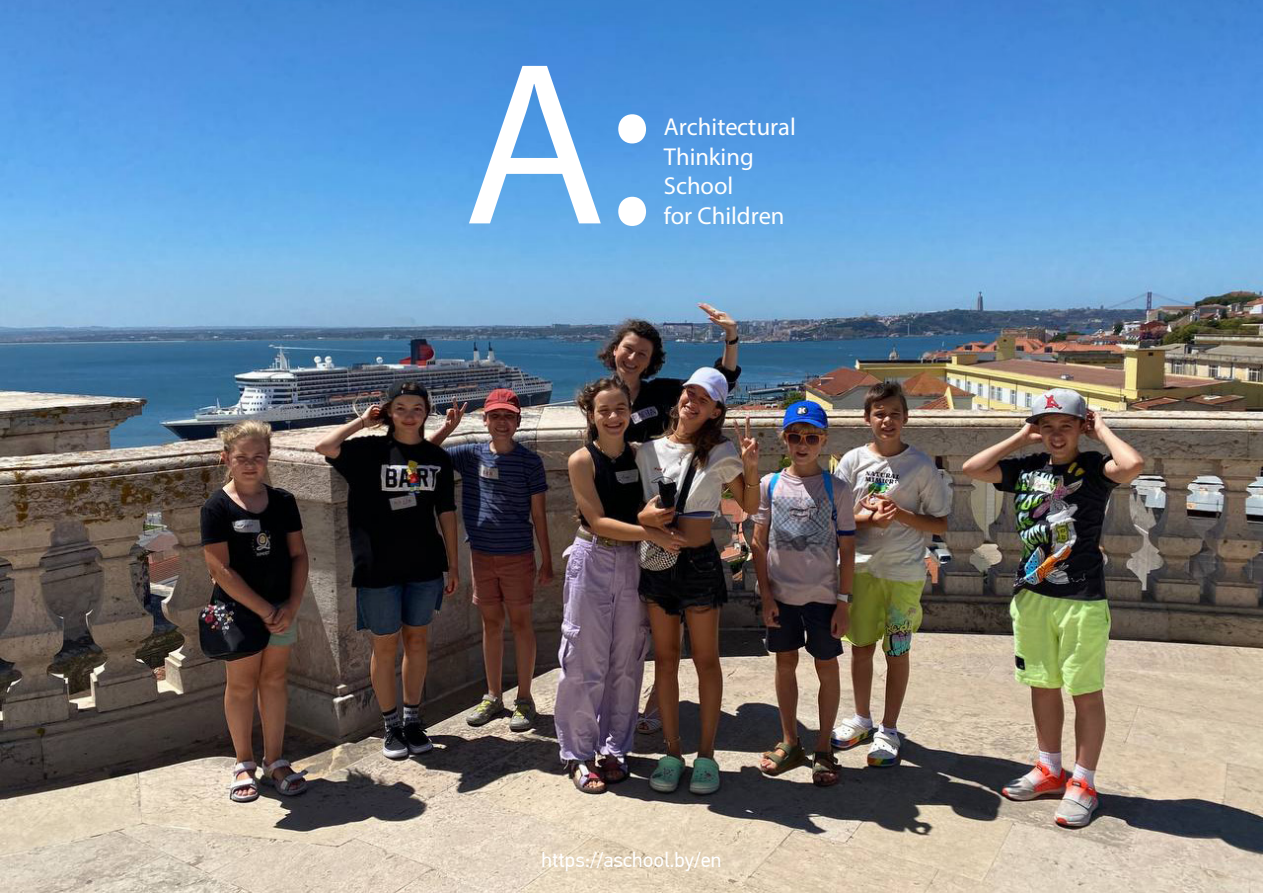
<style>
.page{position:relative;width:1263px;height:893px;background:#fff}
.page>*{position:absolute;margin:0;border:0;box-sizing:border-box;transform-origin:0 0}
.t1{font:233.7px "Myriad Pro";color:#fff}
.t2{font:24.6px/29.4px "Myriad Pro";color:#fff}
.t3{font:21px "PF Din Text Pro";color:#fff}
</style>
<div class="page">
<img style="left:0;top:0;width:1263px;height:893px">
<h1 class="t1" style="left:463px;top:1px;width:193px">A:</h1>
<p class="t2" style="left:664px;top:112px;width:133px">Architectural<br>Thinking<br>School<br>for Children</p>
<p class="t3" style="left:541px;top:848px;width:182px">https://aschool.by/en</p>
</div>
